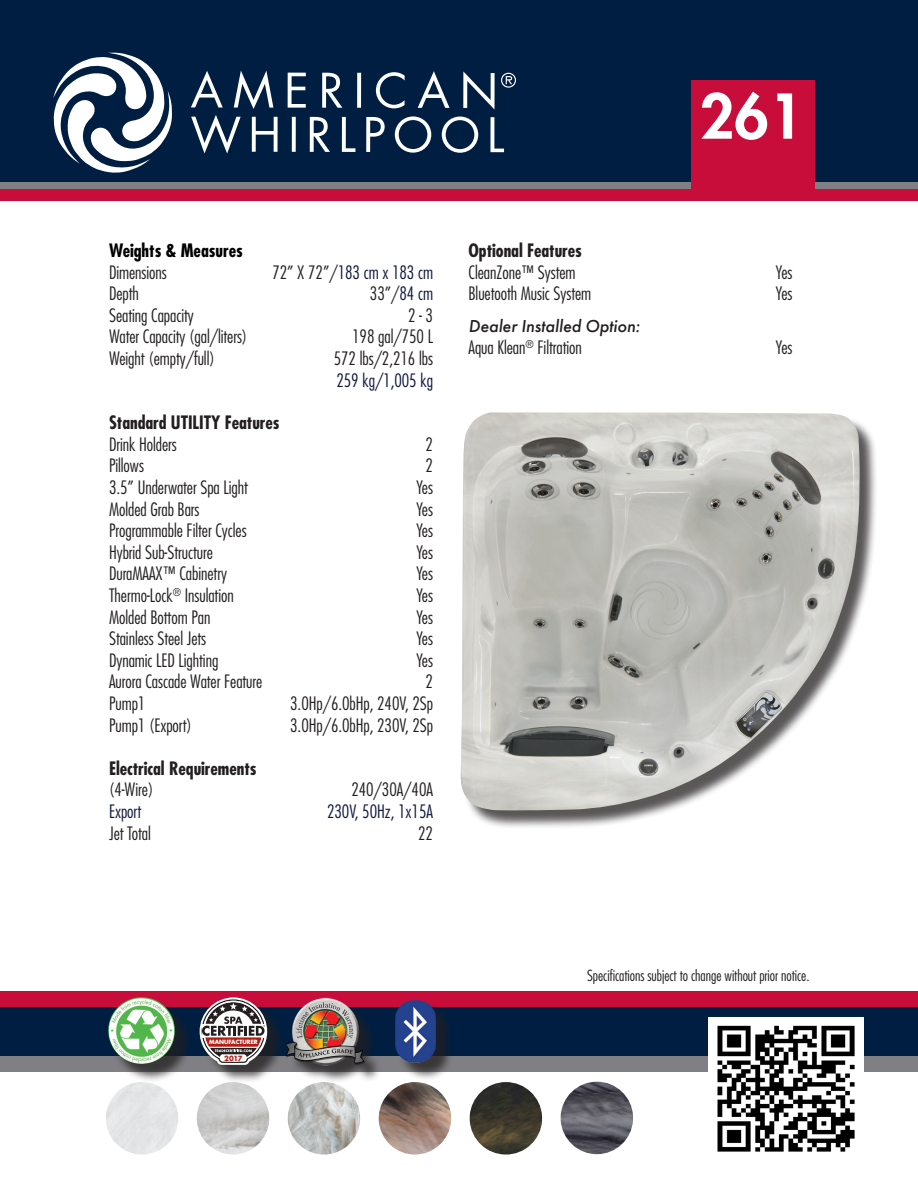
<style>
.page{position:relative;width:918px;height:1188px;background:#fff}
.page>*{position:absolute;margin:0;border:0;box-sizing:border-box;transform-origin:0 0}
.t1{font:800 60px "Futura";color:#fff}
.t2{font:300 condensed 18px "Futura";letter-spacing:-.005em;color:#231f20}
.t3{font:700 condensed 18px "Futura";letter-spacing:-.005em;color:#231f20}
.t4{font:300 condensed 18px "Futura";letter-spacing:-.005em;color:#10193e}
.t5{font:italic 500 18px "Futura PT";letter-spacing:-.005em;color:#231f20}
.t6{font:700 condensed 18px "Futura";letter-spacing:-.005em;color:#000}
.t7{font:300 condensed 15px "Futura";letter-spacing:-.005em;color:#231f20}
.t8{font:700 7.05px "Futura";color:#b41d15}
.t9{font:700 5.7px "Futura";color:#fff}
.s1{color:#231f20}
.s2{color:#10193e}
</style>
<div class="page">
<div style="left:0;top:0;width:918px;height:189px;background:#001e41"></div>
<div style="left:0;top:182px;width:918px;height:7px;background:#808084"></div>
<div style="left:691px;top:80px;width:124px;height:115px;background:#c80d3a"></div>
<div style="left:0;top:1006px;width:917px;height:65px;background:#001e41"></div>
<div style="left:0;top:991px;width:918px;height:15px;background:#c80d3a"></div>
<div style="left:0;top:189px;width:918px;height:12px;background:#c80d3a"></div>
<svg style="left:191px;top:71px;width:32px;height:36px"></svg>
<svg style="left:234px;top:71px;width:39px;height:38px"></svg>
<svg style="left:288px;top:73px;width:18px;height:35px"></svg>
<svg style="left:322px;top:73px;width:20px;height:35px"></svg>
<svg style="left:357px;top:73px;width:4px;height:35px"></svg>
<svg style="left:376px;top:72px;width:29px;height:36px"></svg>
<svg style="left:418px;top:71px;width:32px;height:37px"></svg>
<svg style="left:463px;top:71px;width:32px;height:39px"></svg>
<svg style="left:191px;top:115px;width:50px;height:39px"></svg>
<svg style="left:252px;top:117px;width:26px;height:35px"></svg>
<svg style="left:292px;top:117px;width:4px;height:35px"></svg>
<svg style="left:310px;top:117px;width:20px;height:35px"></svg>
<svg style="left:342px;top:117px;width:13px;height:35px"></svg>
<svg style="left:366px;top:117px;width:19px;height:35px"></svg>
<svg style="left:395px;top:116px;width:36px;height:37px"></svg>
<svg style="left:442px;top:117px;width:36px;height:36px"></svg>
<svg style="left:490px;top:117px;width:14px;height:35px"></svg>
<svg style="left:53px;top:53px;width:119px;height:120px"></svg>
<svg style="left:501px;top:73px;width:15px;height:15px"></svg>
<div style="left:0;top:1056px;width:918px;height:15px;background:#808084"></div>
<img style="left:379px;top:1082px;width:72px;height:73px;border-radius:35px">
<img style="left:470px;top:1082px;width:72px;height:73px;border-radius:35px">
<img style="left:197px;top:1082px;width:72px;height:73px;border-radius:35px">
<div style="left:106px;top:1082px;width:72px;height:72px;background:#e3e4e6;border-radius:34px"></div>
<img style="left:288px;top:1082px;width:72px;height:73px;border-radius:35px">
<img style="left:561px;top:1082px;width:72px;height:72px;border-radius:35px">
<div style="left:463px;top:415px;width:415px;height:414px;background:#231f20;opacity:.75"></div>
<img style="left:460px;top:412px;width:400px;height:399px">
<div style="left:202px;top:1000px;width:84px;height:83px;background:#231f20;opacity:.75"></div>
<svg style="left:200px;top:997px;width:67px;height:68px;background:#98797e"></svg>
<div style="left:397px;top:1003px;width:58px;height:78px;background:#231f20;opacity:.75"></div>
<img style="left:395px;top:1000px;width:41px;height:62px">
<div style="left:111px;top:1000px;width:82px;height:83px;background:#231f20;opacity:.75"></div>
<img style="left:108px;top:997px;width:68px;height:67px">
<div style="left:289px;top:1001px;width:94px;height:82px;background:#231f20;opacity:.75"></div>
<img style="left:283px;top:997px;width:83px;height:73px">
<img style="left:708px;top:1017px;width:155px;height:135px">
<p class="t1" style="left:700px;top:79px;width:105px">261</p>
<p class="t6" style="left:109px;top:239px;width:135px">Weights &amp; Measures</p>
<p class="t2" style="left:109px;top:261px;width:59px">Dimensions</p>
<p class="t4" style="left:272px;top:261px;width:162px"><span class="s1">72” X 72”/</span>183 cm x 183 cm</p>
<p class="t2" style="left:109px;top:283px;width:31px">Depth</p>
<p class="t2" style="left:370px;top:283px;width:65px">33”/<span class="s2">84 cm</span></p>
<p class="t2" style="left:109px;top:304px;width:86px">Seating Capacity</p>
<p class="t2" style="left:408px;top:304px;width:27px">2 - 3</p>
<p class="t2" style="left:109px;top:326px;width:140px">Water Capacity (gal/liters)</p>
<p class="t2" style="left:352px;top:326px;width:82px">198 gal/750 L</p>
<p class="t2" style="left:109px;top:348px;width:107px">Weight (empty/full)</p>
<p class="t2" style="left:334px;top:348px;width:101px">572 lbs/2,216 lbs</p>
<p class="t4" style="left:336px;top:369px;width:98px">259 kg/1,005 kg</p>
<p class="t3" style="left:109px;top:411px;width:172px">Standard UTILITY Features</p>
<p class="t2" style="left:109px;top:433px;width:69px">Drink Holders</p>
<p class="t2" style="left:426px;top:433px;width:9px">2</p>
<p class="t2" style="left:109px;top:455px;width:36px">Pillows</p>
<p class="t2" style="left:426px;top:455px;width:9px">2</p>
<p class="t2" style="left:109px;top:477px;width:140px">3.5” Underwater Spa Light</p>
<p class="t2" style="left:416px;top:477px;width:18px">Yes</p>
<p class="t2" style="left:109px;top:498px;width:92px">Molded Grab Bars</p>
<p class="t2" style="left:416px;top:498px;width:18px">Yes</p>
<p class="t2" style="left:109px;top:520px;width:139px">Programmable Filter Cycles</p>
<p class="t2" style="left:416px;top:520px;width:18px">Yes</p>
<p class="t2" style="left:109px;top:541px;width:105px">Hybrid Sub-Structure</p>
<p class="t2" style="left:416px;top:541px;width:18px">Yes</p>
<p class="t2" style="left:109px;top:563px;width:120px">DuraMAAX™ Cabinetry</p>
<p class="t2" style="left:416px;top:563px;width:18px">Yes</p>
<p class="t2" style="left:109px;top:585px;width:126px">Thermo-Lock<sup>®</sup> Insulation</p>
<p class="t2" style="left:416px;top:585px;width:18px">Yes</p>
<p class="t2" style="left:109px;top:606px;width:103px">Molded Bottom Pan</p>
<p class="t2" style="left:416px;top:606px;width:18px">Yes</p>
<p class="t2" style="left:109px;top:628px;width:99px">Stainless Steel Jets</p>
<p class="t2" style="left:416px;top:628px;width:18px">Yes</p>
<p class="t2" style="left:109px;top:649px;width:111px">Dynamic LED Lighting</p>
<p class="t2" style="left:416px;top:649px;width:18px">Yes</p>
<p class="t2" style="left:109px;top:671px;width:155px">Aurora Cascade Water Feature</p>
<p class="t2" style="left:426px;top:671px;width:9px">2</p>
<p class="t2" style="left:109px;top:693px;width:38px">Pump1</p>
<p class="t2" style="left:290px;top:693px;width:144px">3.0Hp/6.0bHp, 240V, 2Sp</p>
<p class="t2" style="left:109px;top:714px;width:84px">Pump1 (Export)</p>
<p class="t2" style="left:290px;top:714px;width:144px">3.0Hp/6.0bHp, 230V, 2Sp</p>
<p class="t3" style="left:109px;top:757px;width:149px">Electrical Requirements</p>
<p class="t2" style="left:109px;top:779px;width:46px">(4-Wire)</p>
<p class="t2" style="left:351px;top:779px;width:83px">240/30A/40A</p>
<p class="t4" style="left:109px;top:801px;width:34px">Export</p>
<p class="t4" style="left:327px;top:801px;width:107px">230V, 50Hz, 1x15A</p>
<p class="t2" style="left:109px;top:822px;width:43px">Jet Total</p>
<p class="t2" style="left:418px;top:822px;width:16px">22</p>
<p class="t3" style="left:469px;top:239px;width:115px">Optional Features</p>
<p class="t2" style="left:469px;top:261px;width:109px">CleanZone™ System</p>
<p class="t2" style="left:776px;top:261px;width:18px">Yes</p>
<p class="t2" style="left:469px;top:283px;width:124px">Bluetooth Music System</p>
<p class="t2" style="left:776px;top:283px;width:18px">Yes</p>
<p class="t5" style="left:469px;top:315px;width:173px">Dealer Installed Option:</p>
<p class="t2" style="left:469px;top:337px;width:115px">Aqua Klean<sup>®</sup> Filtration</p>
<p class="t2" style="left:776px;top:337px;width:18px">Yes</p>
<p class="t9" style="left:209px;top:1038px;width:50px">MANUFACTURER</p>
<p class="t8" style="left:224px;top:1053px;width:20px">2017</p>
<p class="t7" style="left:587px;top:967px;width:224px">Specifications subject to change without prior notice.</p>
</div>
